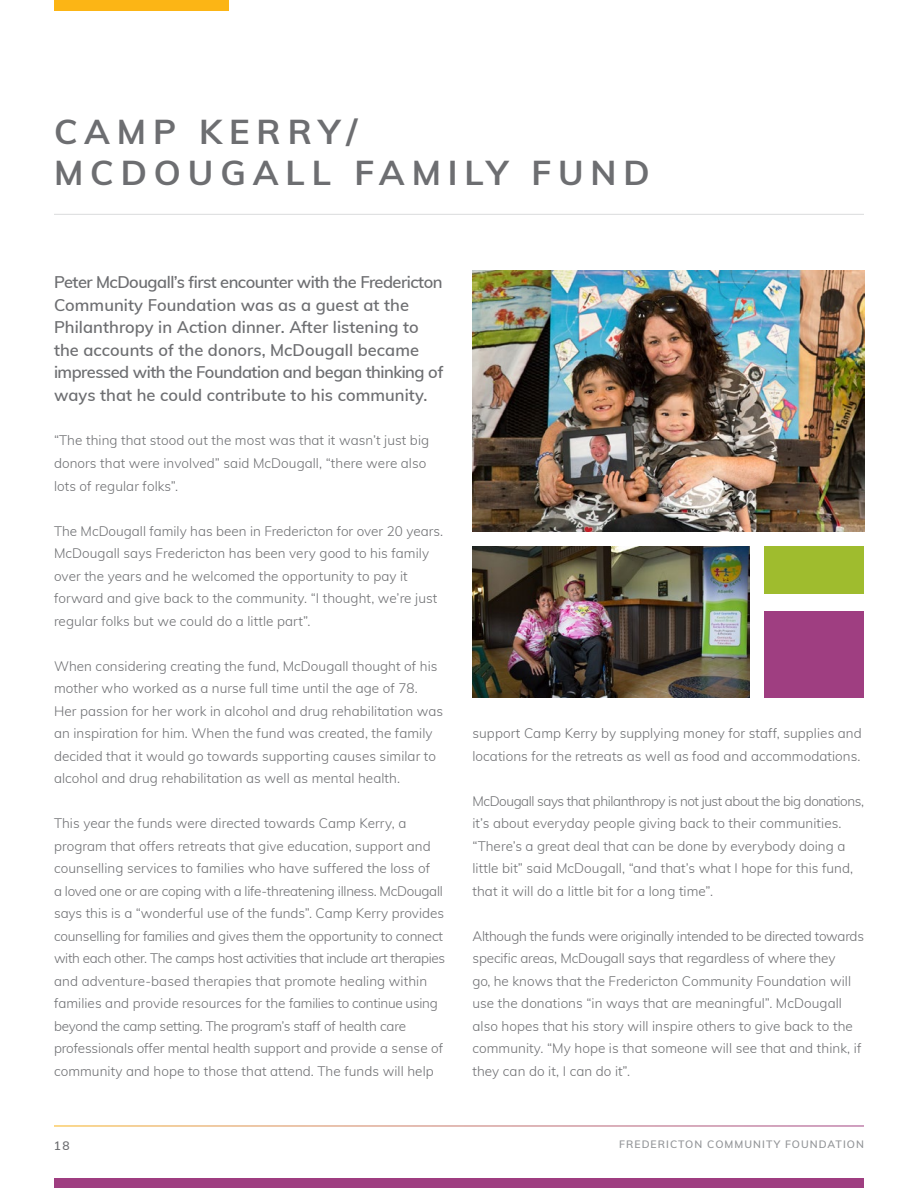
<style>
.page{position:relative;width:918px;height:1188px;background:#fff}
.page>*{position:absolute;margin:0;border:0;box-sizing:border-box;transform-origin:0 0}
.t1{font:700 34.5px/41.4px "Muli";letter-spacing:.2em;color:#6d6e71}
.t2{font:600 16.5px/22.5px "Muli";letter-spacing:.005em;color:#6d6e71}
.t3{font:300 13.5px/22.5px "Muli";letter-spacing:.005em;color:#6d6e71}
.t4{font:600 12px "Muli";color:#6d6e71}
.t5{font:600 10.5px "Muli";letter-spacing:.1em;color:#939598}
</style>
<div class="page">
<div style="left:54px;top:1178px;width:810px;height:10px;background:#9f3e81"></div>
<div style="left:54px;top:0;width:174px;height:10px;background:#fcb515"></div>
<hr style="left:54px;top:214px;width:810px;height:1px;background:#dedfe0">
<img style="left:472px;top:270px;width:392px;height:261px">
<img style="left:472px;top:546px;width:278px;height:152px">
<div style="left:765px;top:546px;width:99px;height:48px;background:#9fbc2e"></div>
<div style="left:765px;top:611px;width:99px;height:87px;background:#9f3e81"></div>
<h1 class="t1" style="left:54px;top:109px;width:597px">CAMP KERRY/<br>MCDOUGALL FAMILY FUND</h1>
<p class="t2" style="left:54px;top:270px;width:391px">Peter McDougall’s first encounter with the Fredericton Community Foundation was as a guest at the Philanthropy in Action dinner. After listening to the accounts of the donors, McDougall became impressed with the Foundation and began thinking of ways that he could contribute to his community.</p>
<p class="t3" style="left:54px;top:429px;width:377px">“The thing that stood out the most was that it wasn’t just big donors that were involved” said McDougall, “there were also lots of regular folks”.</p>
<p class="t3" style="left:54px;top:519px;width:391px">The McDougall family has been in Fredericton for over 20 years.<br>McDougall says Fredericton has been very good to his family over the years and he welcomed the opportunity to pay it forward and give back to the community. “I thought, we’re just regular folks but we could do a little part”.</p>
<p class="t3" style="left:54px;top:654px;width:391px">When considering creating the fund, McDougall thought of his mother who worked as a nurse full time until the age of 78.<br>Her passion for her work in alcohol and drug rehabilitation was an inspiration for him. When the fund was created, the family decided that it would go towards supporting causes similar to alcohol and drug rehabilitation as well as mental health.</p>
<p class="t3" style="left:54px;top:811px;width:393px">This year the funds were directed towards Camp Kerry, a program that offers retreats that give education, support and counselling services to families who have suffered the loss of<br>a loved one or are coping with a life-threatening illness. McDougall says this is a “wonderful use of the funds”. Camp Kerry provides counselling for families and gives them the opportunity to connect with each other. The camps host activities that include art therapies and adventure-based therapies that promote healing within families and provide resources for the families to continue using beyond the camp setting. The program’s staff of health care professionals offer mental health support and provide a sense of community and hope to those that attend. The funds will help</p>
<p class="t3" style="left:472px;top:721px;width:391px">support Camp Kerry by supplying money for staff, supplies and locations for the retreats as well as food and accommodations.</p>
<p class="t3" style="left:472px;top:789px;width:393px">McDougall says that philanthropy is not just about the big donations, it’s about everyday people giving back to their communities. “There’s a great deal that can be done by everybody doing a little bit” said McDougall, “and that’s what I hope for this fund, that it will do a little bit for a long time”.</p>
<p class="t3" style="left:472px;top:924px;width:393px">Although the funds were originally intended to be directed towards specific areas, McDougall says that regardless of where they<br>go, he knows that the Fredericton Community Foundation will use the donations “in ways that are meaningful”. McDougall also hopes that his story will inspire others to give back to the community. “My hope is that someone will see that and think, if they can do it, I can do it”.</p>
<p class="t4" style="left:54px;top:1137px;width:17px">18</p>
<p class="t5" style="left:619px;top:1137px;width:246px">FREDERICTON COMMUNITY FOUNDATION</p>
</div>
